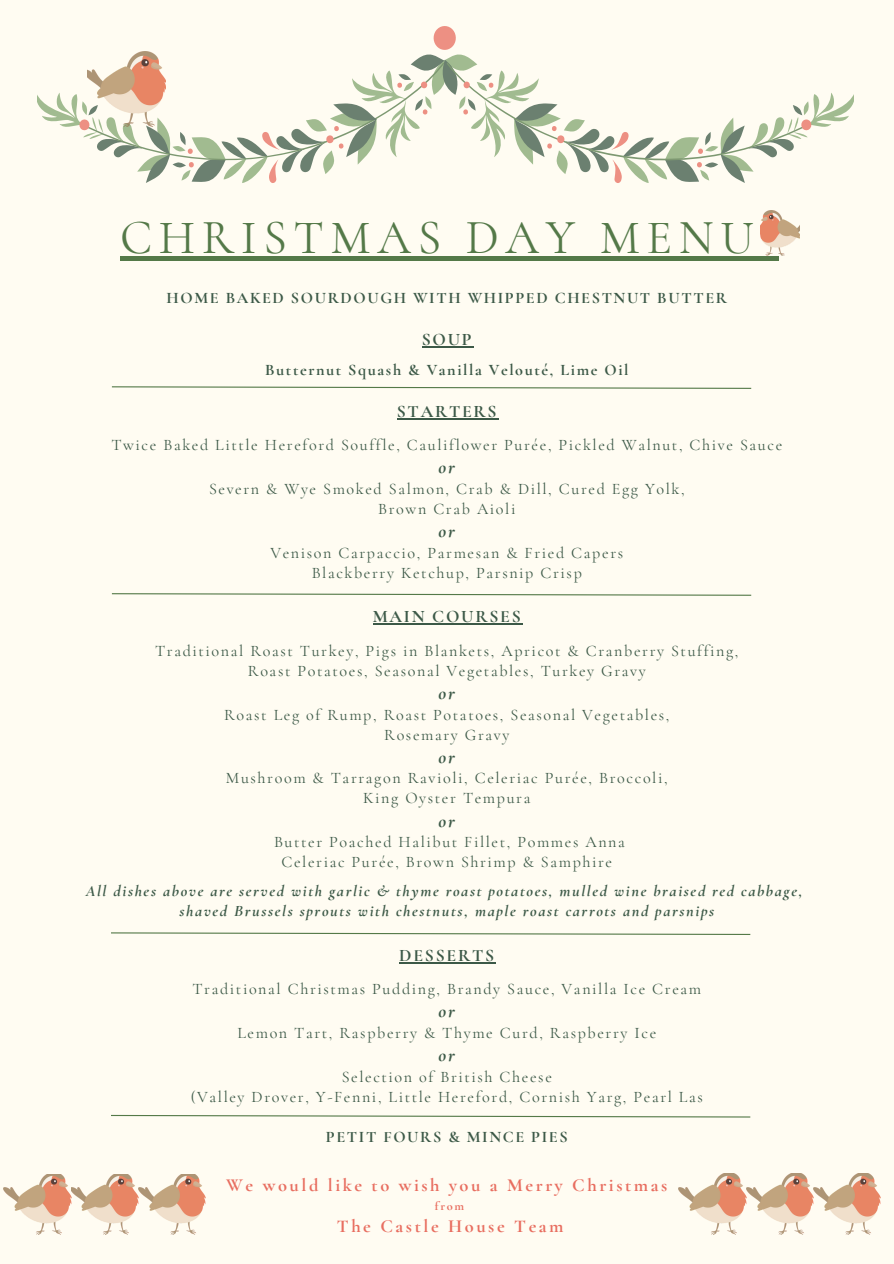
<style>
.page{position:relative;width:894px;height:1264px;background:#fff}
.page>*{position:absolute;margin:0;border:0;box-sizing:border-box;transform-origin:0 0}
.t1{font:47.85px "Cormorant SC";letter-spacing:.14em;color:#547948}
.t2{font:italic 700 18.9px "Cormorant Garamond";letter-spacing:.1em;color:#3c5947}
.t3{font:700 18.45px "Cormorant Garamond";letter-spacing:.14em;color:#e86e60}
.t4{font:700 17.55px "Cormorant Garamond";letter-spacing:.1em;color:#3c5947}
.t5{font:16.05px/20.1px "Cormorant Garamond";letter-spacing:.1em;color:#3c5947;text-align:center}
.t6{font:italic 700 16.05px/20.1px "Cormorant Garamond";letter-spacing:.1em;color:#3c5947;text-align:center}
.t7{font:700 16.05px "Cormorant Garamond";letter-spacing:.1em;color:#3c5947}
.t8{font:700 12.45px "Cormorant Garamond";color:#e86e60}
</style>
<div class="page">
<div style="left:0;top:0;width:893px;height:1263px;background:#fffcf2"></div>
<svg style="left:37px;top:26px;width:816px;height:157px"></svg>
<hr style="left:120px;top:256px;width:640px;height:4px;background:#547948">
<hr style="left:760px;top:256px;width:18px;height:4px;background:#547948">
<hr style="left:421px;top:346px;width:52px;height:1px;background:#3c5947">
<hr style="left:396px;top:418px;width:102px;height:1px;background:#3c5947">
<hr style="left:372px;top:623px;width:150px;height:1px;background:#3c5947">
<hr style="left:399px;top:962px;width:97px;height:1px;background:#3c5947">
<svg style="left:111px;top:386px;width:641px;height:3px"></svg>
<svg style="left:111px;top:593px;width:641px;height:3px"></svg>
<svg style="left:111px;top:932px;width:640px;height:3px"></svg>
<svg style="left:111px;top:1114px;width:640px;height:4px"></svg>
<img style="left:87px;top:52px;width:78px;height:74px">
<img style="left:760px;top:210px;width:39px;height:45px">
<img style="left:4px;top:1174px;width:202px;height:60px">
<img style="left:678px;top:1173px;width:202px;height:61px">
<p class="t1" style="left:120px;top:208px;width:635px">CHRISTMAS DAY MENU</p>
<p class="t7" style="left:166px;top:288px;width:562px">HOME BAKED SOURDOUGH WITH WHIPPED CHESTNUT BUTTER</p>
<p class="t4" style="left:421px;top:329px;width:51px">SOUP</p>
<p class="t7" style="left:265px;top:360px;width:365px">Butternut Squash &amp; Vanilla Velouté, Lime Oil</p>
<p class="t4" style="left:396px;top:400px;width:101px">STARTERS</p>
<p class="t5" style="left:111px;top:435px;width:672px">Twice Baked Little Hereford Souffle, Cauliflower Purée, Pickled Walnut, Chive Sauce</p>
<p class="t2" style="left:438px;top:456px;width:18px">or</p>
<p class="t5" style="left:209px;top:479px;width:477px">Severn &amp; Wye Smoked Salmon, Crab &amp; Dill, Cured Egg Yolk,<br>Brown Crab Aioli</p>
<p class="t2" style="left:438px;top:519px;width:18px">or</p>
<p class="t5" style="left:270px;top:542px;width:354px">Venison Carpaccio, Parmesan &amp; Fried Capers<br>Blackberry Ketchup, Parsnip Crisp</p>
<p class="t4" style="left:372px;top:606px;width:149px">MAIN COURSES</p>
<p class="t5" style="left:155px;top:640px;width:585px">Traditional Roast Turkey, Pigs in Blankets, Apricot &amp; Cranberry Stuffing,<br>Roast Potatoes, Seasonal Vegetables, Turkey Gravy</p>
<p class="t2" style="left:438px;top:681px;width:18px">or</p>
<p class="t5" style="left:224px;top:704px;width:447px">Roast Leg of Rump, Roast Potatoes, Seasonal Vegetables,<br>Rosemary Gravy</p>
<p class="t2" style="left:438px;top:745px;width:18px">or</p>
<p class="t5" style="left:226px;top:768px;width:443px">Mushroom &amp; Tarragon Ravioli, Celeriac Purée, Broccoli,<br>King Oyster Tempura</p>
<p class="t2" style="left:438px;top:809px;width:18px">or</p>
<p class="t5" style="left:274px;top:832px;width:352px">Butter Poached Halibut Fillet, Pommes Anna<br>Celeriac Purée, Brown Shrimp &amp; Samphire</p>
<p class="t6" style="left:86px;top:881px;width:718px">All dishes above are served with garlic &amp; thyme roast potatoes, mulled wine braised red cabbage, shaved Brussels sprouts with chestnuts, maple roast carrots and parsnips</p>
<p class="t4" style="left:399px;top:944px;width:96px">DESSERTS</p>
<p class="t5" style="left:192px;top:979px;width:510px">Traditional Christmas Pudding, Brandy Sauce, Vanilla Ice Cream</p>
<p class="t2" style="left:438px;top:999px;width:18px">or</p>
<p class="t5" style="left:237px;top:1022px;width:420px">Lemon Tart, Raspberry &amp; Thyme Curd, Raspberry Ice</p>
<p class="t2" style="left:438px;top:1043px;width:18px">or</p>
<p class="t5" style="left:191px;top:1066px;width:513px">Selection of British Cheese<br>(Valley Drover, Y-Fenni, Little Hereford, Cornish Yarg, Pearl Las</p>
<p class="t7" style="left:326px;top:1127px;width:243px">PETIT FOURS &amp; MINCE PIES</p>
<p class="t3" style="left:226px;top:1173px;width:442px">We would like to wish you a Merry Christmas</p>
<p class="t8" style="left:434px;top:1198px;width:31px">from</p>
<p class="t3" style="left:337px;top:1214px;width:228px">The Castle House Team</p>
</div>
